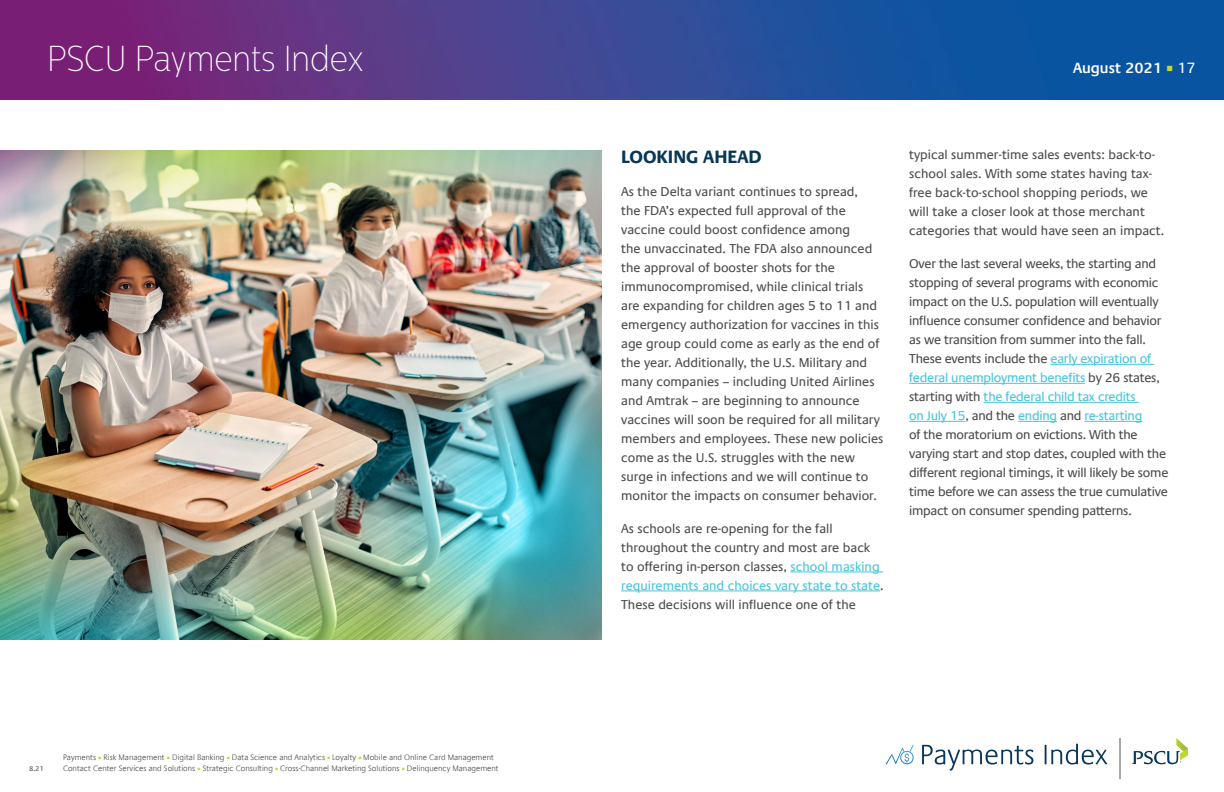
<style>
.page{position:relative;width:1224px;height:792px;background:#fff}
.page>*{position:absolute;margin:0;border:0;box-sizing:border-box;transform-origin:0 0}
.t1{font:100 36px "Centrale Sans Cnd";color:#fff}
.t2{font:700 18px "Praxis Com";color:#093756}
.t3{font:600 15px "Praxis Com";color:#fff}
.t4{font:13px/19px "Praxis Com";color:#4d4d4f}
.t5{font:13px/19px "Praxis Com";letter-spacing:-.02em;color:#4d4d4f}
.t6{font:300 8px "Praxis Com";color:#4d4d4f}
.t7{font:7px "Praxis Com";color:#4d4d4f}
.s1{font-family:"Minion Pro";font-weight:400;color:#bfd730}
.s2{font-family:"Minion Pro";font-weight:400;font-size:18px;color:#bfd730}
.s3{font-weight:400}
.s4{color:#47c5dd}
</style>
<div class="page">
<img style="left:0;top:0;width:1224px;height:100px">
<svg style="left:922px;top:745px;width:111px;height:26px"></svg>
<svg style="left:1045px;top:744px;width:62px;height:21px"></svg>
<svg style="left:1120px;top:738px;width:1px;height:41px"></svg>
<svg style="left:1132px;top:738px;width:56px;height:26px"></svg>
<svg style="left:886px;top:745px;width:28px;height:20px"></svg>
<hr style="left:790px;top:572px;width:93px;height:1px;background:#47c5dd">
<hr style="left:621px;top:591px;width:259px;height:1px;background:#47c5dd">
<img style="left:0;top:150px;width:602px;height:490px">
<hr style="left:1050px;top:364px;width:104px;height:1px;background:#47c5dd">
<hr style="left:909px;top:383px;width:176px;height:1px;background:#47c5dd">
<hr style="left:984px;top:402px;width:155px;height:1px;background:#47c5dd">
<hr style="left:909px;top:421px;width:56px;height:1px;background:#47c5dd">
<hr style="left:1018px;top:421px;width:39px;height:1px;background:#47c5dd">
<hr style="left:1084px;top:421px;width:58px;height:1px;background:#47c5dd">
<h1 class="t1" style="left:47px;top:38px;width:318px">PSCU Payments Index</h1>
<p class="t6" style="left:63px;top:753px;width:433px">Payments <span class="s1">■</span> Risk Management <span class="s1">■</span> Digital Banking <span class="s1">■</span> Data Science and Analytics <span class="s1">■</span> Loyalty <span class="s1">■</span> Mobile and Online Card Management</p>
<p class="t7" style="left:29px;top:765px;width:16px">8.21</p>
<p class="t6" style="left:63px;top:764px;width:437px">Contact Center Services and Solutions <span class="s1">■</span> Strategic Consulting <span class="s1">■</span> Cross-Channel Marketing Solutions <span class="s1">■</span> Delinquency Management</p>
<p class="t3" style="left:1073px;top:59px;width:124px">August 2021 <span class="s2">■</span> <span class="s3">17</span></p>
<h2 class="t2" style="left:621px;top:146px;width:142px">LOOKING AHEAD</h2>
<p class="t4" style="left:621px;top:182px;width:264px">As the Delta variant continues to spread,<br>the FDA’s expected full approval of the vaccine could boost confidence among<br>the unvaccinated. The FDA also announced the approval of booster shots for the immunocompromised, while clinical trials are expanding for children ages 5 to 11 and emergency authorization for vaccines in this age group could come as early as the end of the year. Additionally, the U.S. Military and many companies – including United Airlines and Amtrak – are beginning to announce vaccines will soon be required for all military members and employees. These new policies come as the U.S. struggles with the new surge in infections and we will continue to monitor the impacts on consumer behavior.</p>
<p class="t4" style="left:621px;top:519px;width:264px">As schools are re-opening for the fall throughout the country and most are back to offering in-person classes, <span class="s4">school masking requirements and choices vary state to state</span>.<br>These decisions will influence one of the</p>
<p class="t4" style="left:909px;top:146px;width:257px">typical summer-time sales events: back-to&shy;school sales. With some states having tax&shy;free back-to-school shopping periods, we will take a closer look at those merchant categories that would have seen an impact.</p>
<p class="t5" style="left:909px;top:255px;width:261px">Over the last several weeks, the starting and stopping of several programs with economic impact on the U.S. population will eventually influence consumer confidence and behavior as we transition from summer into the fall.<br>These events include the <span class="s4">early expiration of federal unemployment benefits</span> by 26 states, starting with <span class="s4">the federal child tax credits<br>on July 15</span>, and the <span class="s4">ending</span> and <span class="s4">re-starting<br></span>of the moratorium on evictions. With the varying start and stop dates, coupled with the different regional timings, it will likely be some time before we can assess the true cumulative impact on consumer spending patterns.</p>
</div>
